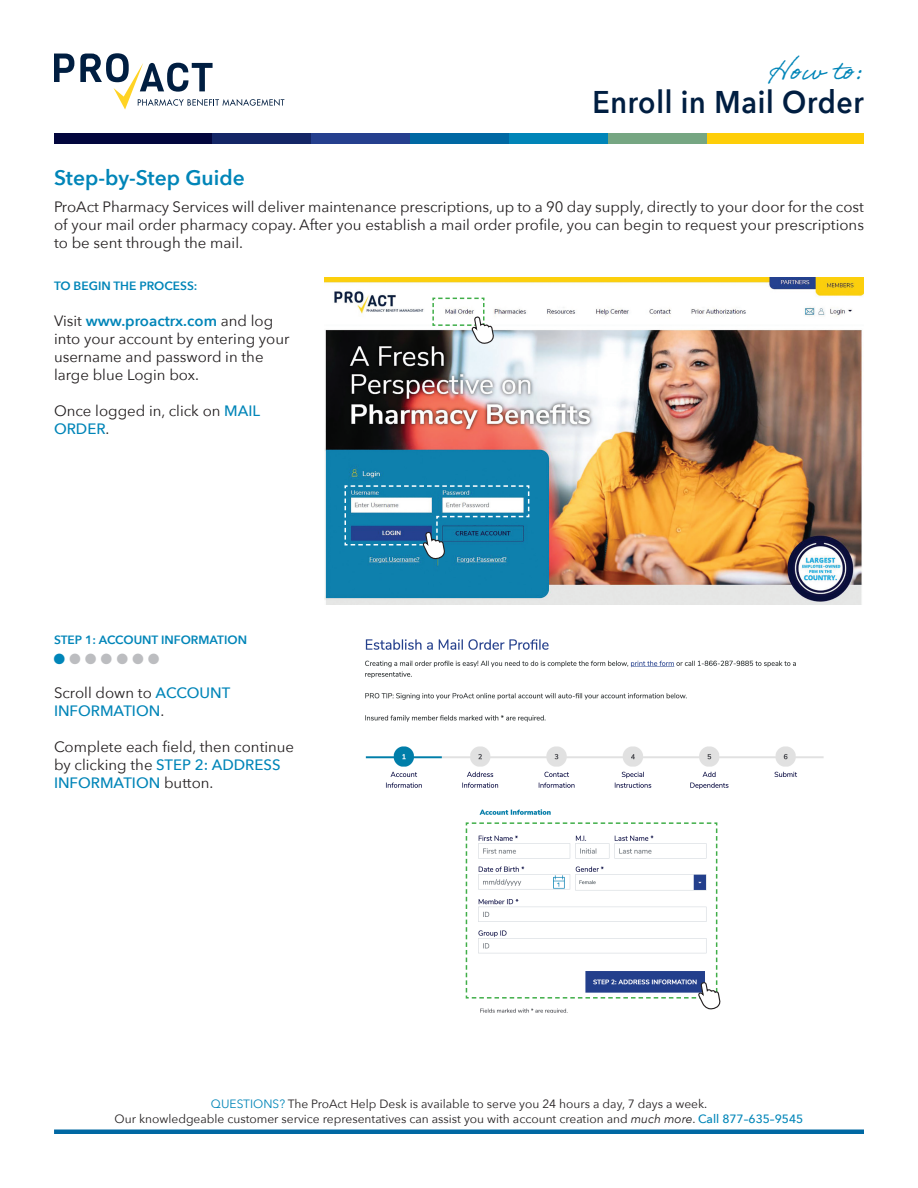
<style>
.page{position:relative;width:918px;height:1188px;background:#fff}
.page>*{position:absolute;margin:0;border:0;box-sizing:border-box;transform-origin:0 0}
.t1{font:600 31.35px "Avenir Next";letter-spacing:.025em;color:#001e41;scale:.91 1}
.t2{font:27px "Adobe Handwriting Ernie";color:#0085b8}
.t3{font:600 21px "Avenir Next";color:#0085b8}
.t4{font:15px/18px "Avenir Next";color:#231f20}
.t5{font:500 15px/18px "Avenir Next";color:#0085b8}
.t6{font:12px "Avenir Next";color:#231f20}
.t7{font:600 12px "Avenir Next";color:#0085b8}
.t8{font:10.5px "Webdings";color:#0085b8}
.s1{font-weight:600;color:#0085b8}
.s2{font-weight:500;color:#0085b8}
.s3{color:#bcbdc0}
.s4{font-weight:400;color:#231f20}
.s5{color:#0085b8}
.s6{font-style:italic}
</style>
<div class="page">
<div style="left:707px;top:134px;width:157px;height:10px;background:#fece08"></div>
<div style="left:608px;top:134px;width:99px;height:10px;background:#76a682"></div>
<div style="left:509px;top:134px;width:99px;height:10px;background:#0085b8"></div>
<div style="left:409px;top:134px;width:100px;height:10px;background:#0068a3"></div>
<div style="left:310px;top:134px;width:99px;height:10px;background:#253f8e"></div>
<div style="left:211px;top:134px;width:99px;height:10px;background:#142666"></div>
<div style="left:54px;top:134px;width:157px;height:10px;background:#02063d"></div>
<svg style="left:54px;top:54px;width:20px;height:28px"></svg>
<svg style="left:80px;top:53px;width:204px;height:57px"></svg>
<img style="left:365px;top:639px;width:459px;height:176px">
<svg style="left:466px;top:822px;width:255px;height:191px"></svg>
<hr style="left:54px;top:1130px;width:810px;height:4px;background:#0068a3">
<img style="left:324px;top:278px;width:540px;height:327px">
<svg style="left:344px;top:485px;width:186px;height:78px"></svg>
<svg style="left:432px;top:297px;width:62px;height:51px"></svg>
<p class="t2" style="left:769px;top:54px;width:97px">How to:</p>
<p class="t1" style="left:592px;top:76px;width:300px">Enroll in Mail Order</p>
<p class="t3" style="left:54px;top:159px;width:192px">Step-by-Step Guide</p>
<p class="t4" style="left:54px;top:197px;width:812px;text-align:justify">ProAct Pharmacy Services will deliver maintenance prescriptions, up to a 90 day supply, directly to your door for the cost of your mail order pharmacy copay. After you establish a mail order profile, you can begin to request your prescriptions to be sent through the mail.</p>
<p class="t7" style="left:54px;top:275px;width:145px">TO BEGIN THE PROCESS:</p>
<p class="t4" style="left:54px;top:311px;width:237px">Visit <span class="s1">www.proactrx.com</span> and log into your account by entering your username and password in the large blue Login box.</p>
<p class="t4" style="left:54px;top:401px;width:208px">Once logged in, click on <span class="s2">MAIL<br>ORDER</span>.</p>
<p class="t7" style="left:54px;top:630px;width:195px">STEP 1: ACCOUNT INFORMATION</p>
<p class="t8" style="left:54px;top:654px;width:106px">■ <span class="s3">■ ■ ■ ■ ■ ■</span></p>
<p class="t5" style="left:54px;top:683px;width:178px"><span class="s4">Scroll down to</span> ACCOUNT<br>INFORMATION<span class="s4">.</span></p>
<p class="t4" style="left:54px;top:737px;width:242px">Complete each field, then continue by clicking the <span class="s2">STEP 2: ADDRESS<br>INFORMATION</span> button.</p>
<p class="t6" style="left:211px;top:1094px;width:498px"><span class="s5">QUESTIONS?</span> The ProAct Help Desk is available to serve you 24 hours a day, 7 days a week.</p>
<p class="t6" style="left:115px;top:1108px;width:690px">Our knowledgeable customer service representatives can assist you with account creation and <span class="s6">much more</span>. <span class="s2">Call 877–635–9545</span></p>
</div>
